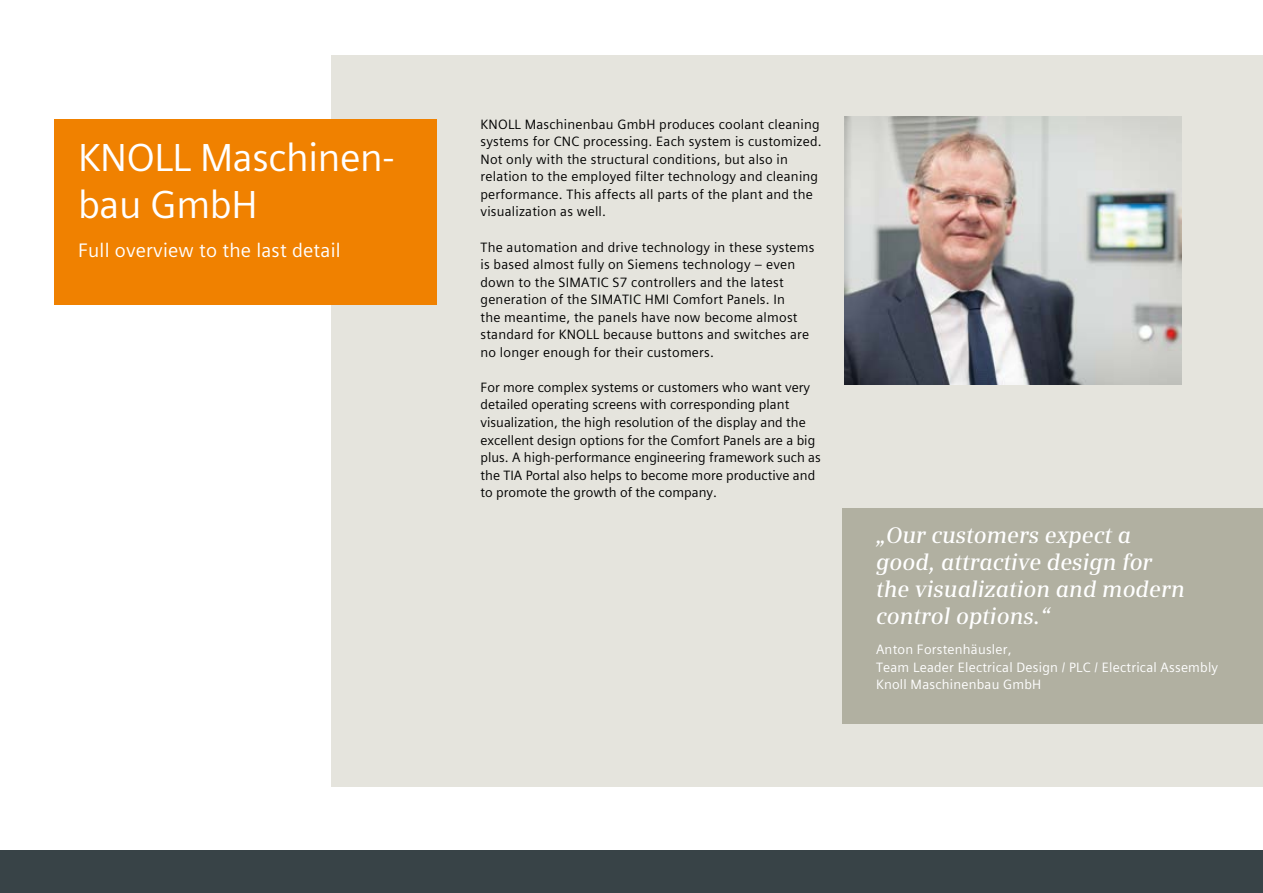
<style>
.page{position:relative;width:1263px;height:893px;background:#fff}
.page>*{position:absolute;margin:0;border:0;box-sizing:border-box;transform-origin:0 0}
.t1{font:39px/46.8px "Siemens Sans Global";letter-spacing:-.01em;color:#fff}
.t2{font:italic 600 22.5px/27px "Siemens Serif";color:#fff}
.t3{font:19.5px "Siemens Sans Global";letter-spacing:.01em;color:#fff}
.t4{font:13.5px/17.5px "Siemens Sans Global";letter-spacing:.015em;color:#000}
.t5{font:13.5px/17.5px "Siemens Sans Global";letter-spacing:.015em;color:#fff}
</style>
<div class="page">
<div style="left:332px;top:55px;width:931px;height:732px;background:#e5e4dd"></div>
<div style="left:0;top:850px;width:1263px;height:43px;background:#384347"></div>
<div style="left:54px;top:119px;width:383px;height:186px;background:#f08100"></div>
<img style="left:844px;top:117px;width:337px;height:268px">
<div style="left:842px;top:508px;width:421px;height:215px;background:#b1b0a1"></div>
<h1 class="t1" style="left:78px;top:134px;width:318px">KNOLL Maschinen&shy;bau GmbH</h1>
<h3 class="t3" style="left:78px;top:235px;width:264px">Full overview to the last detail</h3>
<p class="t4" style="left:480px;top:115px;width:343px">KNOLL Maschinenbau GmbH produces coolant cleaning systems for CNC processing. Each system is customized.<br>Not only with the structural conditions, but also in relation to the employed filter technology and cleaning performance. This affects all parts of the plant and the visualization as well.</p>
<p class="t4" style="left:480px;top:238px;width:335px">The automation and drive technology in these systems is based almost fully on Siemens technology – even down to the SIMATIC S7 controllers and the latest generation of the SIMATIC HMI Comfort Panels. In<br>the meantime, the panels have now become almost standard for KNOLL because buttons and switches are no longer enough for their customers.</p>
<p class="t4" style="left:480px;top:379px;width:342px">For more complex systems or customers who want very detailed operating screens with corresponding plant visualization, the high resolution of the display and the excellent design options for the Comfort Panels are a big plus. A high-performance engineering framework such as the TIA Portal also helps to become more productive and to promote the growth of the company.</p>
<h2 class="t2" style="left:876px;top:521px;width:310px">„Our customers expect a good, attractive design for the visualization and modern control options.“</h2>
<p class="t5" style="left:876px;top:641px;width:344px">Anton Forstenhäusler,<br>Team Leader Electrical Design / PLC / Electrical Assembly<br>Knoll Maschinenbau GmbH</p>
</div>
